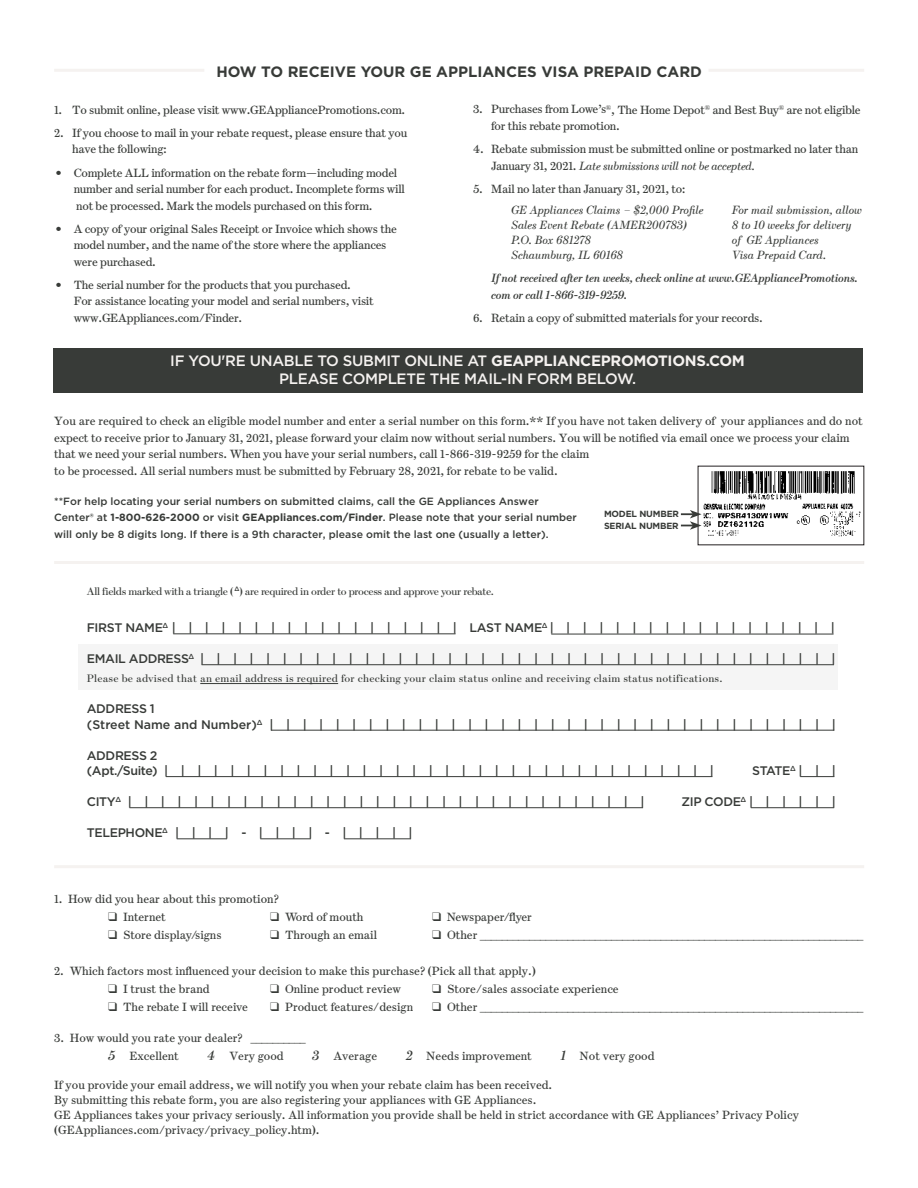
<style>
.page{position:relative;width:918px;height:1188px;background:#fff}
.page>*{position:absolute;margin:0;border:0;box-sizing:border-box;transform-origin:0 0}
.t1{font:500 15px/18px "Gotham";letter-spacing:-.02em;color:#f5f2f0;text-align:center}
.t2{font:700 15px "Gotham";color:#383b38}
.t3{font:500 12.45px/15.5px "Gotham";letter-spacing:-.03em;color:#383b38}
.t4{font:500 12.45px/15.6px "Gotham";color:#383b38}
.t5{font:12px/16.5px "Escrow Text";letter-spacing:-.01em;color:#383b38}
.t6{font:italic 12px/15px "Escrow";color:#383b38}
.t7{font:italic 600 12px/16.5px "Escrow";letter-spacing:-.02em;color:#383b38}
.t8{font:italic 12px "Escrow";letter-spacing:-.02em;color:#383b38}
.t9{font:10.8px "Escrow";letter-spacing:.015em;color:#383b38}
.t10{font:10.8px "Escrow";letter-spacing:-.03em;color:#383b38}
.t11{font:500 10.5px/16.5px "Gotham";color:#383b38}
.t12{font:700 8.85px "Gotham";letter-spacing:-.02em;color:#383b38}
.s1{font-family:"Escrow Text";font-style:normal}
.s2{font-weight:700}
.s3{font-family:"Escrow";font-weight:600;font-style:italic;font-size:13.5px}
</style>
<div class="page">
<img style="left:703px;top:471px;width:158px;height:66px">
<svg style="left:681px;top:510px;width:21px;height:20px"></svg>
<div style="left:78px;top:644px;width:760px;height:46px;background:#f5f5f5"></div>
<hr style="left:200px;top:683px;width:138px;height:1px;background:#383b38">
<hr style="left:751px;top:807px;width:83px;height:1px;background:#383b38">
<hr style="left:173px;top:634px;width:283px;height:1px;background:#383b38">
<hr style="left:202px;top:664px;width:632px;height:1px;background:#383b38">
<hr style="left:271px;top:730px;width:563px;height:1px;background:#383b38">
<hr style="left:166px;top:776px;width:546px;height:1px;background:#383b38">
<hr style="left:800px;top:776px;width:34px;height:1px;background:#383b38">
<hr style="left:129px;top:807px;width:514px;height:1px;background:#383b38">
<hr style="left:177px;top:839px;width:50px;height:1px;background:#383b38">
<hr style="left:260px;top:839px;width:51px;height:1px;background:#383b38">
<hr style="left:344px;top:839px;width:67px;height:1px;background:#383b38">
<hr style="left:551px;top:634px;width:283px;height:1px;background:#383b38">
<div style="left:53px;top:349px;width:810px;height:44px;background:#383b38"></div>
<hr style="left:54px;top:69px;width:150px;height:3px;background:#f5f2f0">
<hr style="left:54px;top:865px;width:810px;height:3px;background:#f5f2f0">
<hr style="left:54px;top:561px;width:810px;height:3px;background:#f5f2f0">
<hr style="left:709px;top:69px;width:155px;height:3px;background:#f5f2f0">
<p class="t2" style="left:216px;top:61px;width:487px">HOW TO RECEIVE YOUR GE APPLIANCES VISA PREPAID CARD</p>
<p class="t5" style="left:54px;top:101px;width:353px">1. To submit online, please visit www.GEAppliancePromotions.com.</p>
<p class="t5" style="left:72px;top:124px;width:337px;text-indent:-18px">2. If you choose to mail in your rebate request, please ensure that you have the following:</p>
<p class="t5" style="left:74px;top:164px;width:333px;text-indent:-18px">• Complete ALL information on the rebate form—including model number and serial number for each product. Incomplete forms will not be processed. Mark the models purchased on this form.</p>
<p class="t5" style="left:74px;top:220px;width:325px;text-indent:-18px">• A copy of your original Sales Receipt or Invoice which shows the model number, and the name of the store where the appliances were purchased.</p>
<p class="t5" style="left:74px;top:276px;width:302px;text-indent:-18px">• The serial number for the products that you purchased.<br>For assistance locating your model and serial numbers, visit www.GEAppliances.com/Finder.</p>
<p class="t5" style="left:491px;top:101px;width:371px;text-indent:-18px">3. Purchases from Lowe’s<sup>®</sup>, The Home Depot<sup>®</sup> and Best Buy<sup>®</sup> are not eligible for this rebate promotion.</p>
<p class="t5" style="left:473px;top:141px;width:386px">4. Rebate submission must be submitted online or postmarked no later than</p>
<p class="t8" style="left:491px;top:158px;width:265px"><span class="s1">January 31, 2021.</span> Late submissions will not be accepted.</p>
<p class="t5" style="left:473px;top:180px;width:214px">5. Mail no later than January 31, 2021, to:</p>
<p class="t6" style="left:511px;top:202px;width:194px">GE Appliances Claims – $2,000 Profile<br>Sales Event Rebate (AMER200783)<br>P.O. Box 681278<br>Schaumburg, IL 60168</p>
<p class="t6" style="left:732px;top:202px;width:132px">For mail submission, allow<br>8 to 10 weeks for delivery of GE Appliances<br>Visa Prepaid Card.</p>
<p class="t7" style="left:491px;top:270px;width:368px">If not received after ten weeks, check online at www.GEAppliancePromotions. com or call 1-866-319-9259.</p>
<p class="t5" style="left:473px;top:309px;width:291px">6. Retain a copy of submitted materials for your records.</p>
<p class="t1" style="left:170px;top:352px;width:576px">IF YOU'RE UNABLE TO SUBMIT ONLINE AT <span class="s2">GEAPPLIANCEPROMOTIONS.COM<br></span>PLEASE COMPLETE THE MAIL-IN FORM BELOW.</p>
<p class="t5" style="left:54px;top:412px;width:810px">You are required to check an eligible model number and enter a serial number on this form.** If you have not taken delivery of your appliances and do not expect to receive prior to January 31, 2021, please forward your claim now without serial numbers. You will be notified via email once we process your claim that we need your serial numbers. When you have your serial numbers, call 1-866-319-9259 for the claim<br>to be processed. All serial numbers must be submitted by February 28, 2021, for rebate to be valid.</p>
<p class="t11" style="left:54px;top:493px;width:524px">**For help locating your serial numbers on submitted claims, call the GE Appliances Answer<br>Center® at <span class="s2">1-800-626-2000</span> or visit <span class="s2">GEAppliances.com/Finder</span>. Please note that your serial number will only be 8 digits long. If there is a 9th character, please omit the last one (usually a letter).</p>
<p class="t12" style="left:604px;top:508px;width:76px">MODEL NUMBER</p>
<p class="t12" style="left:604px;top:520px;width:76px">SERIAL NUMBER</p>
<p class="t10" style="left:87px;top:584px;width:409px">All fields marked with a triangle (<sup>∆</sup>) are required in order to process and approve your rebate.</p>
<p class="t3" style="left:87px;top:620px;width:750px">FIRST NAME<sup>∆</sup> ||||||||||||||||||LAST NAME<sup>∆</sup>||||||||||||||||||</p>
<p class="t3" style="left:87px;top:651px;width:400px">EMAIL ADDRESS<sup>∆</sup> ||||||||||||||||||</p>
<p class="t3" style="left:501px;top:651px;width:336px">|||||||||||||||||||||</p>
<p class="t9" style="left:87px;top:672px;width:637px">Please be advised that an email address is required for checking your claim status online and receiving claim status notifications.</p>
<p class="t4" style="left:87px;top:701px;width:750px">ADDRESS 1<br>(Street Name and Number)<sup>∆</sup> |||||||||||||||||||||||||||||||||||</p>
<p class="t3" style="left:87px;top:747px;width:629px">ADDRESS 2<br>(Apt./Suite) ||||||||||||||||||||||||||||||||||</p>
<p class="t3" style="left:752px;top:763px;width:85px">STATE<sup>∆</sup> | | |</p>
<p class="t3" style="left:87px;top:794px;width:559px">CITY<sup>∆</sup> ||||||||||||||||||||||||||||||||</p>
<p class="t3" style="left:681px;top:794px;width:156px">ZIP CODE<sup>∆</sup> | | | | | |</p>
<p class="t3" style="left:87px;top:825px;width:327px">TELEPHONE<sup>∆</sup> ||||-||||-|||||</p>
<p class="t5" style="left:54px;top:890px;width:226px">1. How did you hear about this promotion?</p>
<p class="t5" style="left:108px;top:908px;width:59px">❑ Internet</p>
<p class="t5" style="left:270px;top:908px;width:95px">❑ Word of mouth</p>
<p class="t5" style="left:432px;top:908px;width:101px">❑ Newspaper/flyer</p>
<p class="t5" style="left:108px;top:926px;width:115px">❑ Store display/signs</p>
<p class="t5" style="left:270px;top:926px;width:108px">❑ Through an email</p>
<p class="t5" style="left:432px;top:926px;width:433px">❑ Other ______________________________________________________________________</p>
<p class="t5" style="left:54px;top:962px;width:483px">2. Which factors most influenced your decision to make this purchase? (Pick all that apply.)</p>
<p class="t5" style="left:108px;top:980px;width:103px">❑ I trust the brand</p>
<p class="t5" style="left:270px;top:980px;width:132px">❑ Online product review</p>
<p class="t5" style="left:432px;top:980px;width:188px">❑ Store/sales associate experience</p>
<p class="t5" style="left:108px;top:998px;width:141px">❑ The rebate I will receive</p>
<p class="t5" style="left:270px;top:998px;width:144px">❑ Product features/design</p>
<p class="t5" style="left:432px;top:998px;width:433px">❑ Other ______________________________________________________________________</p>
<p class="t5" style="left:108px;top:1029px;width:199px;line-height:18px;text-indent:-54px">3. How would you rate your dealer? __________<br><span class="s3">5</span> Excellent</p>
<p class="t5" style="left:207px;top:1048px;width:78px"><span class="s3">4</span> Very good</p>
<p class="t5" style="left:312px;top:1048px;width:66px"><span class="s3">3</span> Average</p>
<p class="t5" style="left:406px;top:1048px;width:128px"><span class="s3">2</span> Needs improvement</p>
<p class="t5" style="left:560px;top:1048px;width:96px"><span class="s3">1</span> Not very good</p>
<p class="t5" style="left:54px;top:1077px;width:746px;line-height:15px">If you provide your email address, we will notify you when your rebate claim has been received.<br>By submitting this rebate form, you are also registering your appliances with GE Appliances.<br>GE Appliances takes your privacy seriously. All information you provide shall be held in strict accordance with GE Appliances’ Privacy Policy (GEAppliances.com/privacy/privacy_policy.htm).</p>
</div>
